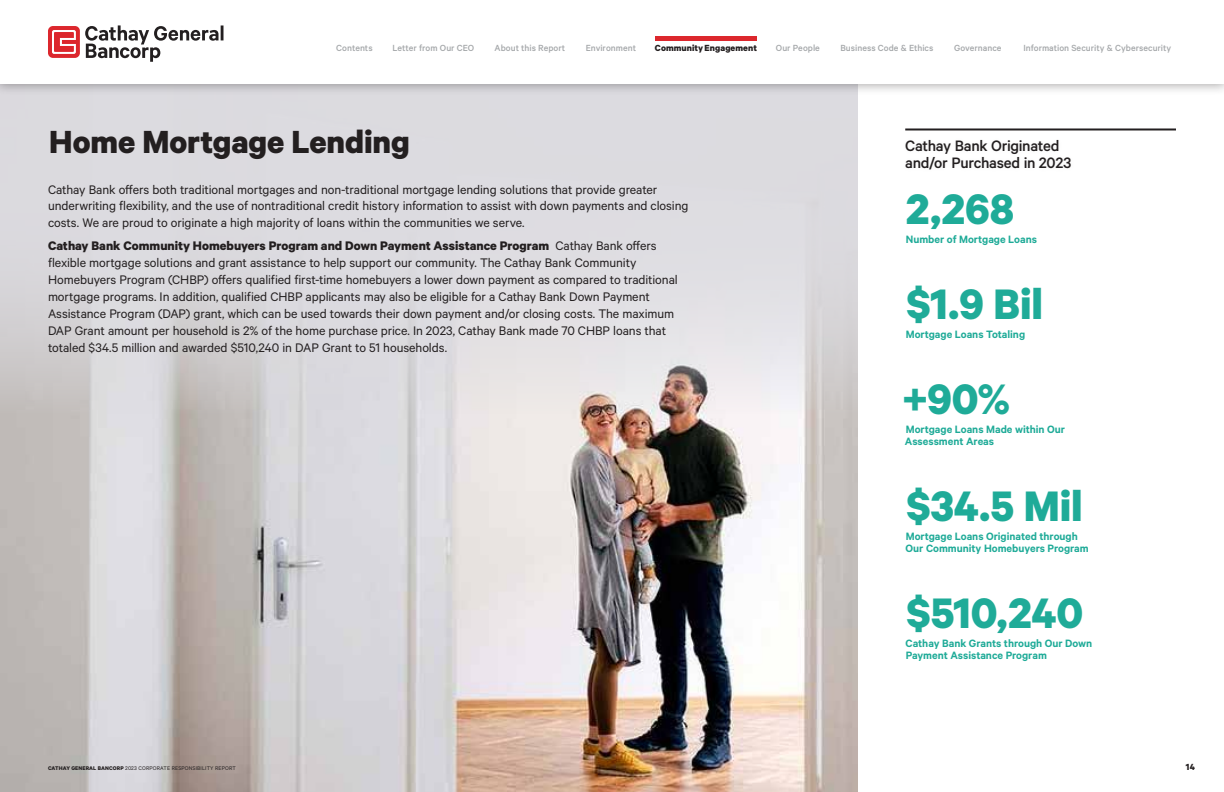
<style>
.page{position:relative;width:1224px;height:792px;background:#fff}
.page>*{position:absolute;margin:0;border:0;box-sizing:border-box;transform-origin:0 0}
.t1{font:700 48px/95px "Calibre";letter-spacing:-.01em;color:#1fab98}
.t2{font:700 36px "Calibre";letter-spacing:-.005em;color:#231f20}
.t3{font:500 17px/17px "Calibre";letter-spacing:-.02em;color:#231f20}
.t4{font:14px/17px "Calibre";letter-spacing:-.005em;color:#231f20}
.t5{font:600 12px/12px "Calibre";color:#1fab98}
.t6{font:500 10px "Calibre";color:#a5a8aa}
.t7{font:700 10px "Calibre";letter-spacing:.005em;color:#231f20}
.t8{font:6px "Calibre";letter-spacing:.02em;color:#231f20}
.s1{font-weight:700}
</style>
<div class="page">
<img style="left:0;top:414px;width:858px;height:378px">
<div style="left:0;top:84px;width:858px;height:330px;background:#dddce1"></div>
<hr style="left:905px;top:128px;width:271px;height:2px;background:#231f20">
<div style="left:0;top:0;width:1224px;height:95px;background:#231f20;opacity:.35"></div>
<div style="left:0;top:0;width:1224px;height:84px;background:#fff"></div>
<svg style="left:48px;top:25px;width:175px;height:37px"></svg>
<hr style="left:655px;top:36px;width:102px;height:4px;background:#dc272d">
<p class="t6" style="left:336px;top:42px;width:38px">Contents</p>
<p class="t6" style="left:393px;top:42px;width:83px">Letter from Our CEO</p>
<p class="t6" style="left:495px;top:42px;width:72px">About this Report</p>
<p class="t6" style="left:586px;top:42px;width:52px">Environment</p>
<p class="t7" style="left:655px;top:42px;width:103px">Community Engagement</p>
<p class="t6" style="left:776px;top:42px;width:45px">Our People</p>
<p class="t6" style="left:840px;top:42px;width:95px">Business Code &amp; Ethics</p>
<p class="t6" style="left:954px;top:42px;width:49px">Governance</p>
<p class="t6" style="left:1023px;top:42px;width:149px">Information Security &amp; Cybersecurity</p>
<h2 class="t2" style="left:49px;top:120px;width:362px">Home Mortgage Lending</h2>
<p class="t4" style="left:48px;top:180px;width:642px">Cathay Bank offers both traditional mortgages and non-traditional mortgage lending solutions that provide greater underwriting flexibility, and the use of nontraditional credit history information to assist with down payments and closing costs. We are proud to originate a high majority of loans within the communities we serve.</p>
<p class="t4" style="left:48px;top:237px;width:631px"><span class="s1">Cathay Bank Community Homebuyers Program and Down Payment Assistance Program</span> Cathay Bank offers flexible mortgage solutions and grant assistance to help support our community. The Cathay Bank Community Homebuyers Program (CHBP) offers qualified first-time homebuyers a lower down payment as compared to traditional mortgage programs. In addition, qualified CHBP applicants may also be eligible for a Cathay Bank Down Payment Assistance Program (DAP) grant, which can be used towards their down payment and/or closing costs. The maximum DAP Grant amount per household is 2% of the home purchase price. In 2023, Cathay Bank made 70 CHBP loans that totaled $34.5 million and awarded $510,240 in DAP Grant to 51 households.</p>
<p class="t3" style="left:905px;top:137px;width:168px">Cathay Bank Originated and/or Purchased in 2023</p>
<h1 class="t1" style="left:902px;top:160px;width:143px">2,268 $1.9 Bil +90%</h1>
<p class="t5" style="left:906px;top:233px;width:133px">Number of Mortgage Loans</p>
<p class="t5" style="left:906px;top:328px;width:121px">Mortgage Loans Totaling</p>
<p class="t5" style="left:905px;top:423px;width:162px">Mortgage Loans Made within Our<br>Assessment Areas</p>
<h1 class="t1" style="left:906px;top:457px;width:178px">$34.5 Mil</h1>
<p class="t5" style="left:906px;top:530px;width:185px">Mortgage Loans Originated through<br>Our Community Homebuyers Program</p>
<h1 class="t1" style="left:906px;top:564px;width:178px">$510,240</h1>
<p class="t5" style="left:906px;top:637px;width:188px">Cathay Bank Grants through Our Down<br>Payment Assistance Program</p>
<p class="t8" style="left:48px;top:765px;width:189px"><span class="s1">CATHAY GENERAL BANCORP</span> 2023 CORPORATE RESPONSIBILITY REPORT</p>
<p class="t7" style="left:1186px;top:761px;width:11px">14</p>
</div>
